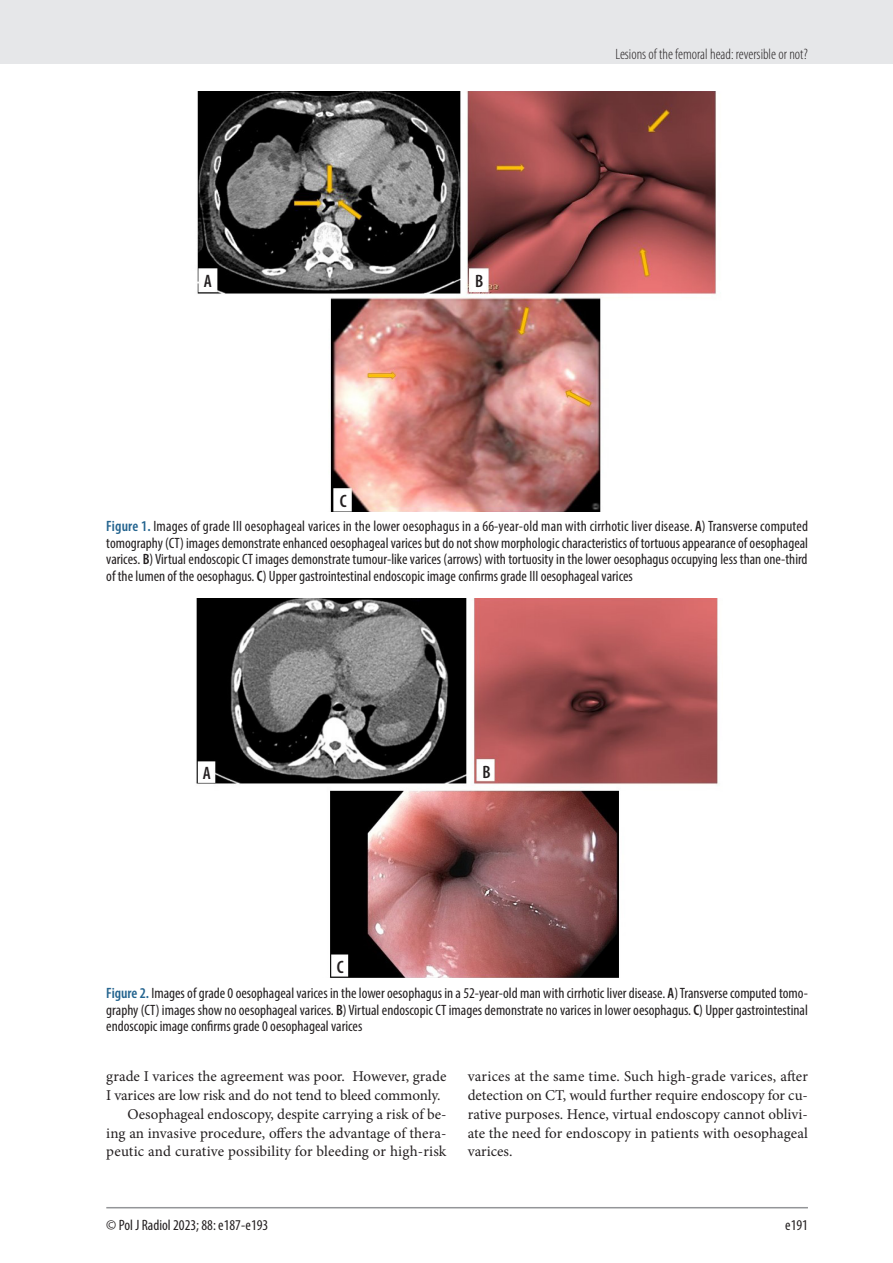
<style>
.page{position:relative;width:893px;height:1263px;background:#fff}
.page>*{position:absolute;margin:0;border:0;box-sizing:border-box;transform-origin:0 0}
.rycina_podpis{font:600 condensed 18px "Myriad Pro";color:#231f20}
.rycina_podpis-2{font:condensed 15px/16.5px "Myriad Pro";color:#231f20;text-align:justify}
.tekst{font:15px/18.8px "Minion Pro";letter-spacing:.005em;color:#231f20;text-align:justify}
.t1{font:300 condensed 15px "Myriad Pro";color:#231f20}
.s1{font-weight:600;color:#24648f}
.s2{font-weight:600}
</style>
<div class="page">
<div style="left:0;top:0;width:893px;height:64px;background:#e6e7e9"></div>
<hr style="left:106px;top:1207px;width:702px;height:1px;background:#939598">
<img style="left:196px;top:598px;width:522px;height:380px">
<img style="left:197px;top:91px;width:519px;height:421px">
<div style="left:202px;top:272px;width:12px;height:17px;background:#fff"></div>
<div style="left:473px;top:272px;width:13px;height:17px;background:#fff"></div>
<div style="left:337px;top:491px;width:13px;height:17px;background:#fff"></div>
<div style="left:200px;top:764px;width:13px;height:17px;background:#fff"></div>
<div style="left:480px;top:763px;width:13px;height:17px;background:#fff"></div>
<div style="left:334px;top:958px;width:13px;height:17px;background:#fff"></div>
<p class="rycina_podpis" style="left:204px;top:270px;width:10px">A</p>
<p class="rycina_podpis" style="left:475px;top:270px;width:10px">B</p>
<p class="rycina_podpis" style="left:340px;top:490px;width:8px">C</p>
<p class="t1" style="left:615px;top:45px;width:194px">Lesions of the femoral head: reversible or not?</p>
<p class="rycina_podpis-2" style="left:106px;top:518px;width:703px"><span class="s1">Figure 1.</span> Images of grade III oesophageal varices in the lower oesophagus in a 66-year-old man with cirrhotic liver disease. <span class="s2">A</span>) Transverse computed tomography (CT) images demonstrate enhanced oesophageal varices but do not show morphologic characteristics of tortuous appearance of oesophageal varices. <span class="s2">B</span>) Virtual endoscopic CT images demonstrate tumour-like varices (arrows) with tortuosity in the lower oesophagus occupying less than one-third of the lumen of the oesophagus. <span class="s2">C</span>) Upper gastrointestinal endoscopic image confirms grade III oesophageal varices</p>
<p class="rycina_podpis" style="left:203px;top:762px;width:10px">A</p>
<p class="rycina_podpis" style="left:482px;top:761px;width:10px">B</p>
<p class="rycina_podpis" style="left:337px;top:956px;width:8px">C</p>
<p class="rycina_podpis-2" style="left:106px;top:985px;width:703px"><span class="s1">Figure 2.</span> Images of grade 0 oesophageal varices in the lower oesophagus in a 52-year-old man with cirrhotic liver disease. <span class="s2">A</span>) Transverse computed tomo&shy;graphy (CT) images show no oesophageal varices. <span class="s2">B</span>) Virtual endoscopic CT images demonstrate no varices in lower oesophagus. <span class="s2">C</span>) Upper gastrointestinal endoscopic image confirms grade 0 oesophageal varices</p>
<p class="tekst" style="left:106px;top:1067px;width:342px">grade I varices the agreement was poor. However, grade<br>I varices are low risk and do not tend to bleed commonly.</p>
<p class="tekst" style="left:106px;top:1105px;width:342px;text-indent:21px">Oesophageal endoscopy, despite carrying a risk of be&shy;ing an invasive procedure, offers the advantage of thera&shy;peutic and curative possibility for bleeding or high-risk</p>
<p class="tekst" style="left:468px;top:1067px;width:342px">varices at the same time. Such high-grade varices, after detection on CT, would further require endoscopy for cu&shy;rative purposes. Hence, virtual endoscopy cannot oblivi&shy;ate the need for endoscopy in patients with oesophageal varices.</p>
<p class="rycina_podpis-2" style="left:106px;top:1216px;width:164px">© Pol J Radiol 2023; 88: e187-e193</p>
<p class="rycina_podpis-2" style="left:785px;top:1216px;width:24px">e191</p>
</div>
